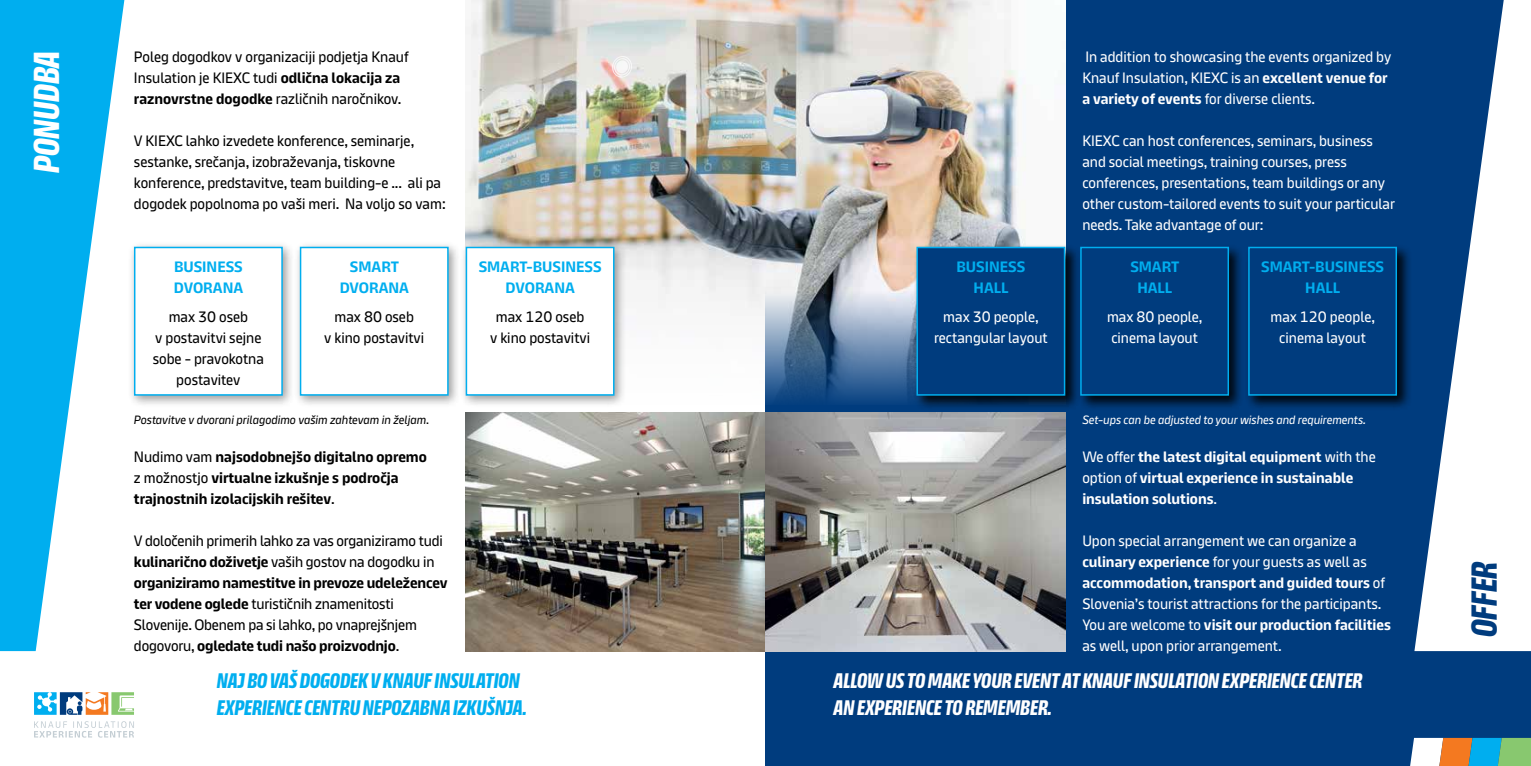
<style>
.page{position:relative;width:1531px;height:766px;background:#fff}
.page>*{position:absolute;margin:0;border:0;box-sizing:border-box;transform-origin:0 0}
.t1{font:700 36px "Knauf Head";color:#fff}
.t2{font:700 36px "Knauf Head";color:#003c7e}
.t3{font:700 21px/27px "Knauf Head";color:#fff}
.t4{font:700 21px/27px "Knauf Head";color:#00aeef}
.t5{font:15px/21px "Knauf";color:#000}
.t6{font:15px/21px "Knauf";color:#fff}
.t7{font:700 15px/21px "Knauf";color:#000}
.t8{font:700 15px/21px "Knauf";color:#fff}
.t9{font:700 15px/21px "Knauf";color:#00aeef;text-align:center}
.t10{font:italic 12px "Knauf";color:#000}
.t11{font:italic 12px "Knauf";color:#fff}
.s1{font-weight:700}
.s2{font-style:normal}
.s3{font-weight:400}
</style>
<div class="page">
<div style="left:765px;top:0;width:766px;height:765px;background:#003c7e"></div>
<svg style="left:0;top:0;width:125px;height:651px;fill:#00aeef"></svg>
<svg style="left:1414px;top:0;width:117px;height:651px;fill:#fff"></svg>
<img style="left:466px;top:0;width:599px;height:402px">
<div style="left:616px;top:60px;width:12px;height:13px;background:#f7f8f7;border-radius:50%"></div>
<div style="left:614px;top:58px;width:16px;height:17px;border:1px solid #fff;border-radius:50%"></div>
<div style="left:612px;top:56px;width:20px;height:21px;border:1px solid #fff;border-radius:50%"></div>
<img style="left:466px;top:412px;width:599px;height:239px">
<div style="left:128px;top:241px;width:167px;height:166px;background:#000;opacity:.4"></div>
<svg style="left:133px;top:246px;width:151px;height:150px"></svg>
<div style="left:294px;top:241px;width:167px;height:166px;background:#000;opacity:.4"></div>
<svg style="left:299px;top:246px;width:150px;height:150px"></svg>
<div style="left:460px;top:241px;width:166px;height:166px;background:#000;opacity:.4"></div>
<svg style="left:465px;top:246px;width:150px;height:150px"></svg>
<div style="left:913px;top:244px;width:167px;height:166px;background:#000;opacity:.9"></div>
<svg style="left:916px;top:246px;width:150px;height:150px"></svg>
<div style="left:1077px;top:244px;width:167px;height:166px;background:#000;opacity:.9"></div>
<svg style="left:1079px;top:246px;width:151px;height:150px"></svg>
<div style="left:1245px;top:244px;width:167px;height:166px;background:#000;opacity:.9"></div>
<svg style="left:1247px;top:246px;width:151px;height:150px"></svg>
<svg style="left:1410px;top:737px;width:121px;height:28px;background:#95b49c"></svg>
<svg style="left:34px;top:692px;width:100px;height:23px"></svg>
<svg style="left:34px;top:721px;width:100px;height:16px"></svg>
<h1 class="t1" style="left:28px;top:173px;width:124px;rotate:-90deg">PONUDBA</h1>
<p class="t5" style="left:134px;top:46px;width:276px">Poleg dogodkov v organizaciji podjetja Knauf<br>Insulation je KIEXC tudi <span class="s1">odlična lokacija za raznovrstne dogodke</span> različnih naročnikov.</p>
<p class="t5" style="left:134px;top:130px;width:313px">V KIEXC lahko izvedete konference, seminarje, sestanke, srečanja, izobraževanja, tiskovne konference, predstavitve, team building-e ... ali pa dogodek popolnoma po vaši meri. Na voljo so vam:</p>
<p class="t9" style="left:174px;top:255px;width:71px;text-align:left">BUSINESS<br>DVORANA</p>
<p class="t5" style="left:153px;top:306px;width:113px;text-align:center">max 30 oseb<br>v postavitvi sejne sobe - pravokotna postavitev</p>
<p class="t9" style="left:340px;top:255px;width:71px">SMART<br>DVORANA</p>
<p class="t5" style="left:324px;top:306px;width:102px;text-align:center">max 80 oseb<br>v kino postavitvi</p>
<p class="t10" style="left:134px;top:413px;width:297px">Postavitve v dvorani prilagodimo vašim zahtevam in željam<span class="s2">.</span></p>
<p class="t7" style="left:134px;top:446px;width:294px"><span class="s3">Nudimo vam</span> najsodobnejšo digitalno opremo <span class="s3">z možnostjo</span> virtualne izkušnje s področja trajnostnih izolacijskih rešitev<span class="s3">.</span></p>
<p class="t5" style="left:134px;top:530px;width:315px">V določenih primerih lahko za vas organiziramo tudi <span class="s1">kulinarično doživetje</span> vaših gostov na dogodku in <span class="s1">organiziramo namestitve in prevoze udeležencev ter vodene oglede</span> turističnih znamenitosti Slovenije. Obenem pa si lahko, po vnaprejšnjem dogovoru, <span class="s1">ogledate tudi našo proizvodnjo</span>.</p>
<p class="t9" style="left:479px;top:255px;width:124px">SMART-BUSINESS<br>DVORANA</p>
<p class="t5" style="left:490px;top:306px;width:102px;text-align:center">max 120 oseb<br>v kino postavitvi</p>
<p class="t9" style="left:956px;top:255px;width:70px">BUSINESS<br>HALL</p>
<p class="t6" style="left:934px;top:306px;width:115px;text-align:center">max 30 people, rectangular layout</p>
<p class="t6" style="left:1082px;top:46px;width:310px">In addition to showcasing the events organized by<br>Knauf Insulation, KIEXC is an <span class="s1">excellent venue for a variety of events</span> for diverse clients.</p>
<p class="t6" style="left:1082px;top:130px;width:314px">KIEXC can host conferences, seminars, business and social meetings, training courses, press conferences, presentations, team buildings or any other custom-tailored events to suit your particular needs. Take advantage of our:</p>
<p class="t9" style="left:1130px;top:255px;width:50px">SMART<br>HALL</p>
<p class="t6" style="left:1107px;top:306px;width:97px">max 80 people, cinema layout</p>
<p class="t9" style="left:1261px;top:255px;width:124px">SMART-BUSINESS<br>HALL</p>
<p class="t6" style="left:1270px;top:306px;width:106px;text-align:center">max 120 people, cinema layout</p>
<p class="t11" style="left:1082px;top:413px;width:285px">Set-ups can be adjusted to your wishes and requirements.</p>
<p class="t8" style="left:1082px;top:446px;width:295px"><span class="s3">We offer</span> the latest digital equipment <span class="s3">with the option of</span> virtual experience in sustainable insulation solutions<span class="s3">.</span></p>
<p class="t6" style="left:1082px;top:530px;width:310px">Upon special arrangement we can organize a <span class="s1">culinary experience</span> for your guests as well as <span class="s1">accommodation, transport and guided tours</span> of Slovenia’s tourist attractions for the participants.<br>You are welcome to <span class="s1">visit our production facilities </span>as well, upon prior arrangement.</p>
<h2 class="t4" style="left:217px;top:667px;width:311px">NAJ BO VAŠ DOGODEK V KNAUF INSULATION<br>EXPERIENCE CENTRU NEPOZABNA IZKUŠNJA.</h2>
<h2 class="t3" style="left:833px;top:667px;width:530px">ALLOW US TO MAKE YOUR EVENT AT KNAUF INSULATION EXPERIENCE CENTER<br>AN EXPERIENCE TO REMEMBER.</h2>
<h1 class="t2" style="left:1466px;top:636px;width:77px;rotate:-90deg">OFFER</h1>
</div>
